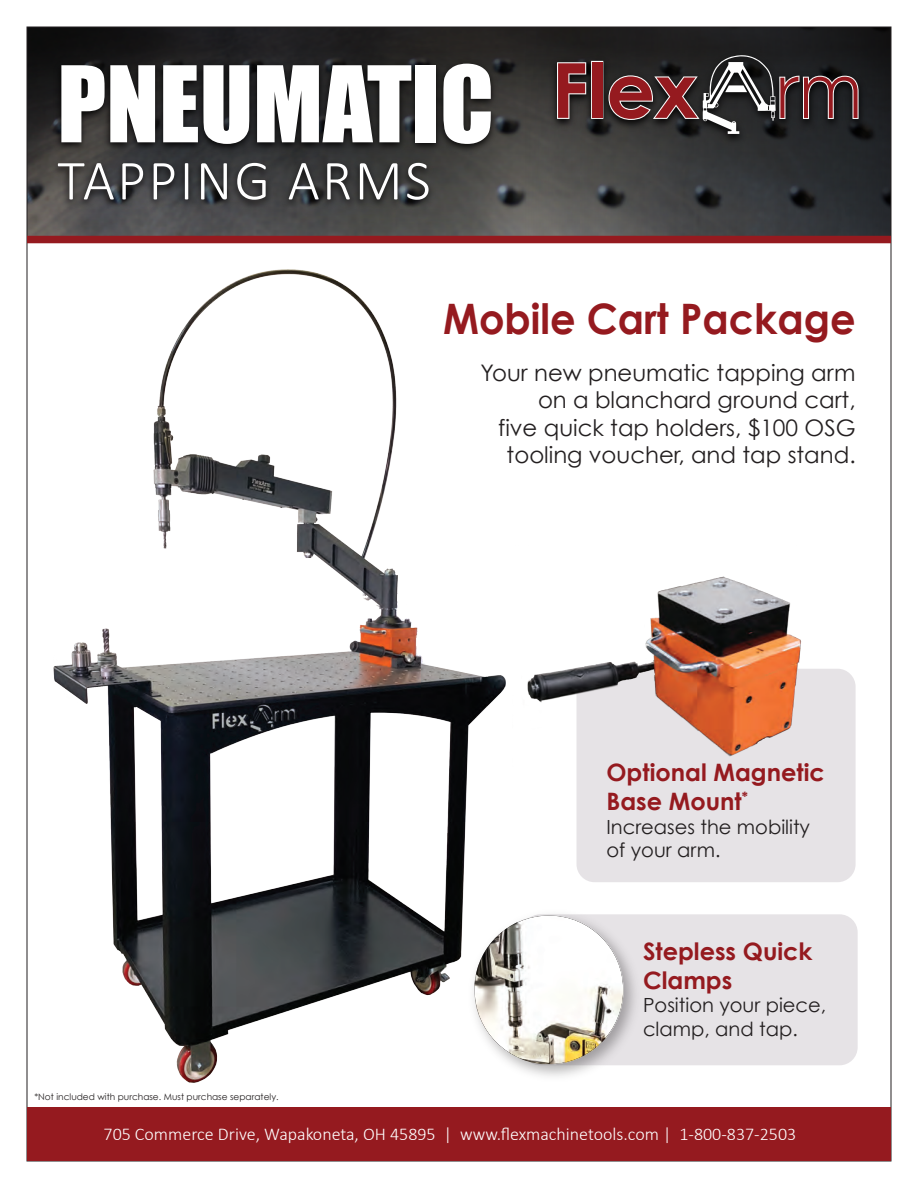
<style>
.page{position:relative;width:918px;height:1188px;background:#fff}
.page>*{position:absolute;margin:0;border:0;box-sizing:border-box;transform-origin:0 0}
.t1{font:97.5px "Impact";color:#fff}
.t2{font:300 57px "Calibri";letter-spacing:.04em;color:#fff}
.t3{font:700 42px "Century Gothic";color:#951a1f;scale:.95 1}
.t4{font:700 24px/28.8px "Century Gothic";color:#951a1f}
.t5{font:22.8px/27.3px "Century Gothic";color:#231f20;text-align:right}
.t6{font:19.5px/23.4px "Century Gothic";color:#231f20}
.t7{font:300 18px "Calibri";color:#fff}
.t8{font:9px "Century Gothic";color:#231f20}
</style>
<div class="page">
<svg style="left:61px;top:61px;width:462px;height:175px"></svg>
<svg style="left:523px;top:61px;width:334px;height:175px"></svg>
<div style="left:577px;top:669px;width:279px;height:213px;background:#e6e3e6;border-radius:18px"></div>
<div style="left:27px;top:1107px;width:864px;height:54px;background:#951a1f"></div>
<div style="left:27px;top:236px;width:864px;height:7px;background:#951a1f"></div>
<img style="left:527px;top:576px;width:274px;height:191px">
<div style="left:522px;top:914px;width:336px;height:151px;background:#e6e3e6;border-radius:18px"></div>
<img style="left:512px;top:914px;width:123px;height:163px">
<svg style="left:505px;top:915px;width:119px;height:149px"></svg>
<img style="left:61px;top:269px;width:444px;height:813px">
<img style="left:61px;top:61px;width:443px;height:167px">
<img style="left:547px;top:61px;width:310px;height:86px">
<svg style="left:557px;top:61px;width:46px;height:58px"></svg>
<div style="left:592px;top:62px;width:10px;height:56px;background:#951a1f"></div>
<svg style="left:609px;top:61px;width:248px;height:73px"></svg>
<svg style="left:857px;top:61px;width:34px;height:1046px"></svg>
<div style="left:28px;top:27px;width:863px;height:34px;background:#231f20"></div>
<svg style="left:27px;top:27px;width:34px;height:1080px"></svg>
<h1 class="t1" style="left:57px;top:28px;width:438px">PNEUMATIC</h1>
<h2 class="t2" style="left:57px;top:145px;width:375px">TAPPING ARMS</h2>
<h3 class="t3" style="left:443px;top:287px;width:436px">Mobile Cart Package</h3>
<p class="t5" style="left:481px;top:359px;width:377px">Your new pneumatic tapping arm on a blanchard ground cart,<br>five quick tap holders, $100 OSG tooling voucher, and tap stand.</p>
<p class="t4" style="left:606px;top:757px;width:220px">Optional Magnetic<br>Base Mount<sup>*</sup></p>
<p class="t6" style="left:606px;top:815px;width:205px">Increases the mobility of your arm.</p>
<p class="t8" style="left:34px;top:1090px;width:246px">*Not included with purchase. Must purchase separately.</p>
<p class="t4" style="left:643px;top:936px;width:171px">Stepless Quick<br>Clamps</p>
<p class="t6" style="left:643px;top:993px;width:185px">Position your piece, clamp, and tap.</p>
<p class="t7" style="left:104px;top:1123px;width:694px">705 Commerce Drive, Wapakoneta, OH 45895 | www.flexmachinetools.com | 1-800-837-2503</p>
</div>
